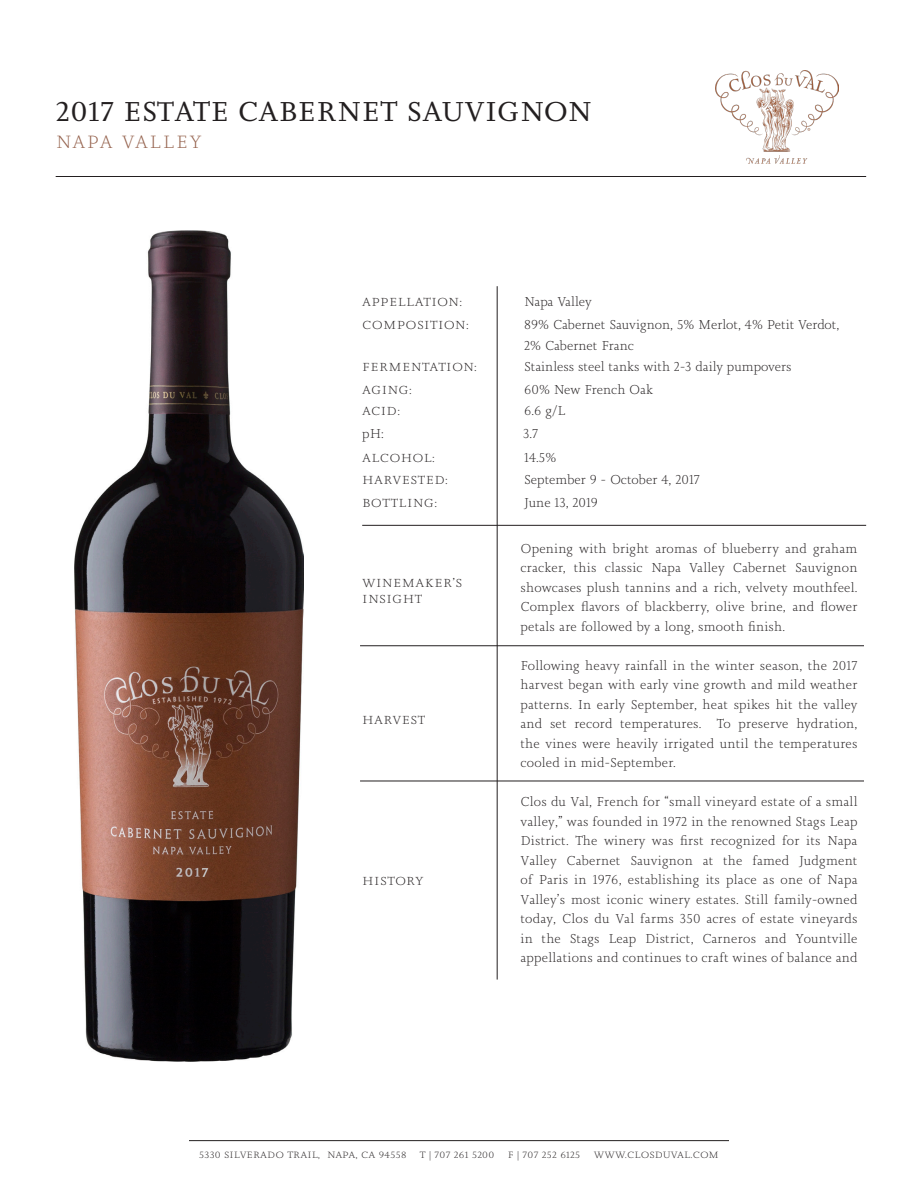
<style>
.page{position:relative;width:918px;height:1188px;background:#fff}
.page>*{position:absolute;margin:0;border:0;box-sizing:border-box;transform-origin:0 0}
.t1{font:28.5px "Joanna Nova";letter-spacing:.02em;color:#231f20;scale:1.05 1}
.t2{font:300 18.6px "Joanna Nova";letter-spacing:.1em;color:#94614c;scale:1.05 1}
.Body_text{font:300 13.5px/19.5px "Joanna Nova";color:#231f20;text-align:justify}
.Body_text-2{font:300 12.15px "Joanna Nova";letter-spacing:.05em;color:#231f20;scale:1.11 1}
.t3{font:300 9.45px "Joanna Nova";letter-spacing:.025em;color:#231f20;scale:1.11 1}
</style>
<div class="page">
<hr style="left:56px;top:176px;width:810px;height:1px;background:#231f20">
<hr style="left:497px;top:286px;width:1px;height:694px;background:#231f20">
<hr style="left:362px;top:525px;width:504px;height:1px;background:#231f20">
<hr style="left:360px;top:781px;width:504px;height:1px;background:#231f20">
<hr style="left:360px;top:645px;width:504px;height:1px;background:#231f20">
<img style="left:715px;top:70px;width:124px;height:94px">
<hr style="left:189px;top:1140px;width:540px;height:1px;background:#231f20">
<img style="left:74px;top:231px;width:230px;height:830px">
<p class="t1" style="left:56px;top:93px;width:512px">2017 ESTATE CABERNET SAUVIGNON</p>
<p class="t2" style="left:56px;top:130px;width:140px">NAPA VALLEY</p>
<p class="Body_text-2" style="left:362px;top:294px;width:91px">APPELLATION:</p>
<p class="Body_text" style="left:524px;top:292px;width:69px">Napa Valley</p>
<p class="Body_text-2" style="left:362px;top:317px;width:97px">COMPOSITION:</p>
<p class="Body_text" style="left:524px;top:314px;width:317px;line-height:21px">89% Cabernet Sauvignon, 5% Merlot, 4% Petit Verdot,<br>2% Cabernet Franc</p>
<p class="Body_text-2" style="left:362px;top:359px;width:105px">FERMENTATION:</p>
<p class="Body_text" style="left:524px;top:357px;width:269px">Stainless steel tanks with 2-3 daily pumpovers</p>
<p class="Body_text-2" style="left:362px;top:382px;width:46px">AGING:</p>
<p class="Body_text" style="left:524px;top:379px;width:130px">60% New French Oak</p>
<p class="Body_text-2" style="left:362px;top:403px;width:36px">ACID:</p>
<p class="Body_text" style="left:524px;top:400px;width:42px">6.6 g/L</p>
<p class="Body_text" style="left:362px;top:423px;width:23px">pH:</p>
<p class="Body_text" style="left:523px;top:423px;width:16px">3.7</p>
<p class="Body_text-2" style="left:362px;top:450px;width:67px">ALCOHOL:</p>
<p class="Body_text" style="left:524px;top:447px;width:34px">14.5%</p>
<p class="Body_text-2" style="left:362px;top:472px;width:79px">HARVESTED:</p>
<p class="Body_text" style="left:524px;top:470px;width:177px">September 9 - October 4, 2017</p>
<p class="Body_text-2" style="left:362px;top:495px;width:69px">BOTTLING:</p>
<p class="Body_text" style="left:524px;top:492px;width:75px">June 13, 2019</p>
<p class="Body_text-2" style="left:362px;top:575px;width:91px">WINEMAKER’S</p>
<p class="Body_text-2" style="left:362px;top:591px;width:55px">INSIGHT</p>
<p class="Body_text-2" style="left:362px;top:712px;width:58px">HARVEST</p>
<p class="Body_text-2" style="left:362px;top:873px;width:57px">HISTORY</p>
<p class="Body_text" style="left:521px;top:538px;width:339px">Opening with bright aromas of blueberry and graham cracker, this classic Napa Valley Cabernet Sauvignon showcases plush tannins and a rich, velvety mouthfeel.<br>Complex flavors of blackberry, olive brine, and flower petals are followed by a long, smooth finish.</p>
<p class="Body_text" style="left:521px;top:655px;width:338px">Following heavy rainfall in the winter season, the 2017 harvest began with early vine growth and mild weather patterns. In early September, heat spikes hit the valley and set record temperatures. To preserve hydration, the vines were heavily irrigated until the temperatures cooled in mid-September.</p>
<p class="Body_text" style="left:521px;top:792px;width:339px">Clos du Val, French for “small vineyard estate of a small valley,” was founded in 1972 in the renowned Stags Leap District. The winery was first recognized for its Napa Valley Cabernet Sauvignon at the famed Judgment of Paris in 1976, establishing its place as one of Napa Valley’s most iconic winery estates. Still family-owned today, Clos du Val farms 350 acres of estate vineyards in the Stags Leap District, Carneros and Yountville appellations and continues to craft wines of balance and</p>
<p class="t3" style="left:199px;top:1148px;width:188px">5330 SILVERADO TRAIL, NAPA, CA 94558</p>
<p class="t3" style="left:420px;top:1148px;width:69px">T | 707 261 5200</p>
<p class="t3" style="left:508px;top:1148px;width:67px">F | 707 252 6125</p>
<p class="t3" style="left:594px;top:1148px;width:114px">WWW.CLOSDUVAL.COM</p>
</div>
